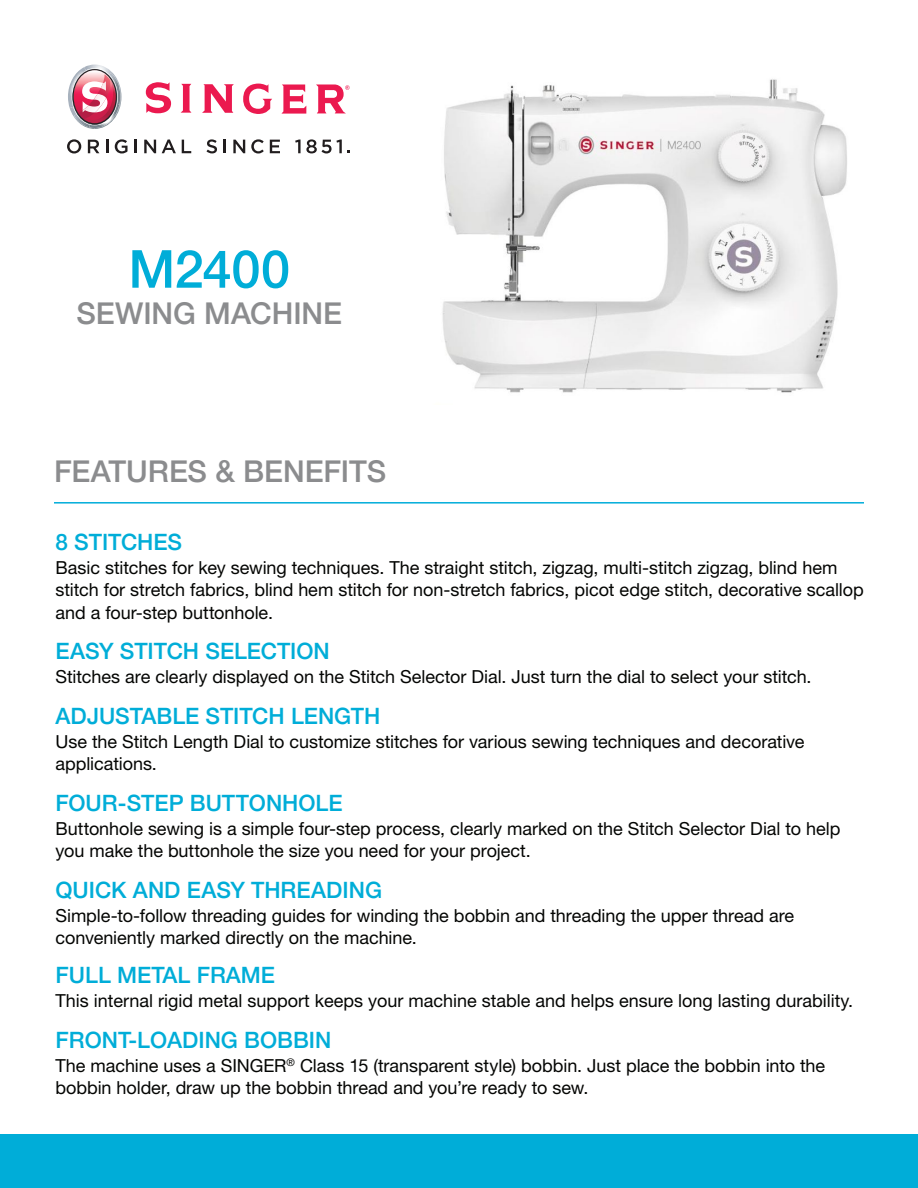
<style>
.page{position:relative;width:918px;height:1188px;background:#fff}
.page>*{position:absolute;margin:0;border:0;box-sizing:border-box;transform-origin:0 0}
.t1{font:500 52.5px "Helvetica Neue";letter-spacing:-.01em;color:#00add8}
.t2{font:500 30px "Helvetica Neue";letter-spacing:-.005em;color:#8b8c8e}
.Paragraph_Style_1{font:500 22.5px "Helvetica Neue";color:#00add8}
.Paragraph_Style_1-2{font:18px/22.5px "Helvetica Neue";letter-spacing:-.005em;color:#040503}
</style>
<div class="page">
<div style="left:0;top:1134px;width:918px;height:54px;background:#00add8"></div>
<svg style="left:146px;top:82px;width:25px;height:31px"></svg>
<svg style="left:181px;top:84px;width:10px;height:29px"></svg>
<svg style="left:202px;top:84px;width:32px;height:29px"></svg>
<svg style="left:243px;top:84px;width:29px;height:30px"></svg>
<svg style="left:281px;top:85px;width:25px;height:29px"></svg>
<svg style="left:316px;top:85px;width:34px;height:28px"></svg>
<svg style="left:68px;top:65px;width:53px;height:64px"></svg>
<svg style="left:67px;top:139px;width:14px;height:14px"></svg>
<svg style="left:88px;top:140px;width:11px;height:13px"></svg>
<svg style="left:106px;top:140px;width:2px;height:13px"></svg>
<svg style="left:115px;top:139px;width:13px;height:14px"></svg>
<svg style="left:135px;top:140px;width:2px;height:13px"></svg>
<svg style="left:144px;top:140px;width:12px;height:13px"></svg>
<svg style="left:162px;top:140px;width:14px;height:13px"></svg>
<svg style="left:182px;top:140px;width:9px;height:13px"></svg>
<svg style="left:206px;top:139px;width:11px;height:14px"></svg>
<svg style="left:224px;top:140px;width:2px;height:13px"></svg>
<svg style="left:233px;top:140px;width:12px;height:13px"></svg>
<svg style="left:251px;top:139px;width:13px;height:14px"></svg>
<svg style="left:270px;top:140px;width:10px;height:13px"></svg>
<svg style="left:295px;top:139px;width:55px;height:14px"></svg>
<hr style="left:54px;top:502px;width:810px;height:2px;background:#00adda">
<img style="left:442px;top:79px;width:405px;height:314px">
<p class="t1" style="left:128px;top:227px;width:163px">M2400</p>
<p class="t2" style="left:77px;top:289px;width:267px">SEWING MACHINE</p>
<p class="t2" style="left:54px;top:447px;width:334px">FEATURES &amp; BENEFITS</p>
<p class="Paragraph_Style_1" style="left:56px;top:524px;width:128px">8 STITCHES</p>
<p class="Paragraph_Style_1-2" style="left:56px;top:556px;width:810px">Basic stitches for key sewing techniques. The straight stitch, zigzag, multi-stitch zigzag, blind hem stitch for stretch fabrics, blind hem stitch for non-stretch fabrics, picot edge stitch, decorative scallop and a four-step buttonhole.</p>
<p class="Paragraph_Style_1" style="left:56px;top:633px;width:276px">EASY STITCH SELECTION</p>
<p class="Paragraph_Style_1-2" style="left:56px;top:665px;width:758px">Stitches are clearly displayed on the Stitch Selector Dial. Just turn the dial to select your stitch.</p>
<p class="Paragraph_Style_1" style="left:56px;top:698px;width:326px">ADJUSTABLE STITCH LENGTH</p>
<p class="Paragraph_Style_1-2" style="left:56px;top:730px;width:751px">Use the Stitch Length Dial to customize stitches for various sewing techniques and decorative applications.</p>
<p class="Paragraph_Style_1" style="left:56px;top:785px;width:289px">FOUR-STEP BUTTONHOLE</p>
<p class="Paragraph_Style_1-2" style="left:56px;top:817px;width:786px">Buttonhole sewing is a simple four-step process, clearly marked on the Stitch Selector Dial to help you make the buttonhole the size you need for your project.</p>
<p class="Paragraph_Style_1" style="left:56px;top:872px;width:328px">QUICK AND EASY THREADING</p>
<p class="Paragraph_Style_1-2" style="left:56px;top:904px;width:740px">Simple-to-follow threading guides for winding the bobbin and threading the upper thread are conveniently marked directly on the machine.</p>
<p class="Paragraph_Style_1" style="left:56px;top:957px;width:221px">FULL METAL FRAME</p>
<p class="Paragraph_Style_1-2" style="left:56px;top:989px;width:799px">This internal rigid metal support keeps your machine stable and helps ensure long lasting durability.</p>
<p class="Paragraph_Style_1" style="left:56px;top:1022px;width:277px">FRONT-LOADING BOBBIN</p>
<p class="Paragraph_Style_1-2" style="left:56px;top:1054px;width:771px">The machine uses a SINGER<sup>®</sup> Class 15 (transparent style) bobbin. Just place the bobbin into the bobbin holder, draw up the bobbin thread and you’re ready to sew.</p>
</div>
